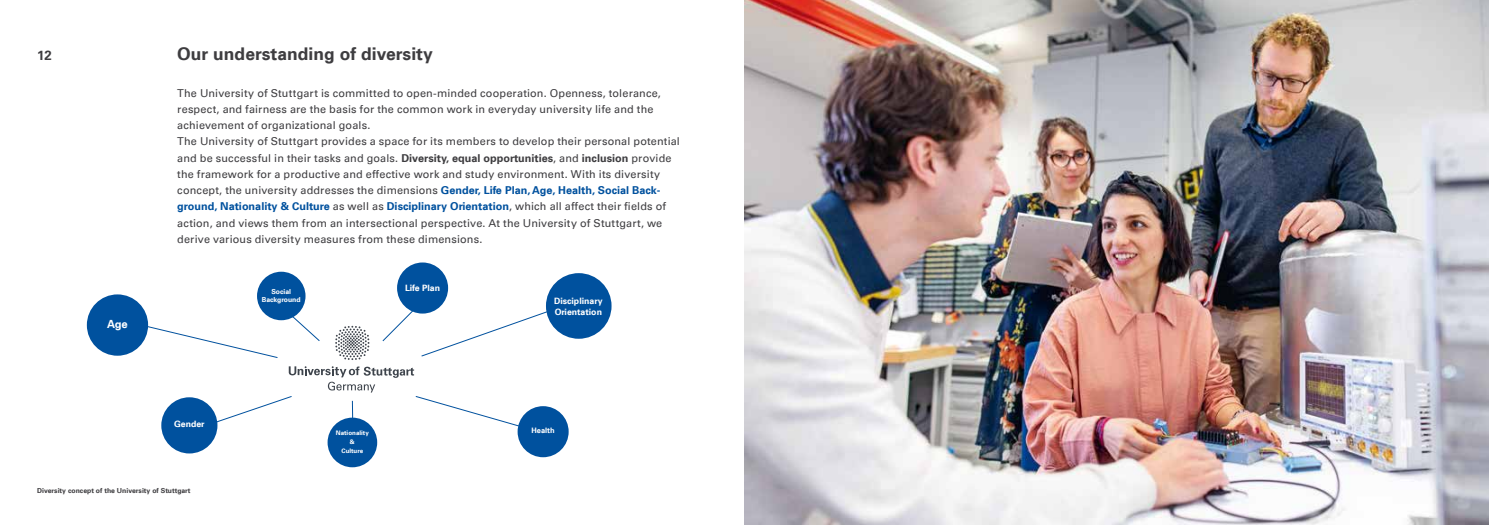
<style>
.page{position:relative;width:1489px;height:525px;background:#fff}
.page>*{position:absolute;margin:0;border:0;box-sizing:border-box;transform-origin:0 0}
.t1{font:17.5px "Universfor Uni S65 Bd";color:#3e3d40}
.t2{font:13.12px "Universfor Uni S65 Bd";color:#3e3d40}
.t3{font:11.25px "Universfor Uni S65 Bd";color:#fff}
.t4{font:10.88px/16.2px "Universfor Uni S55 Rm";letter-spacing:.015em;color:#3e3d40}
.t5{font:10.88px "Universfor Uni S65 Bd";color:#00519e}
.t6{font:8.75px/11.2px "Universfor Uni S65 Bd";color:#fff}
.t7{font:7.5px "Universfor Uni S65 Bd";color:#fff}
.t8{font:6.88px "Universfor Uni S65 Bd";color:#3e3d40}
.t9{font:6.88px/8.8px "Universfor Uni S65 Bd";color:#fff;text-align:center}
.t10{font:6.25px/8.8px "Universfor Uni S65 Bd";color:#fff;text-align:center}
.s1{font-family:"Universfor Uni S65 Bd"}
.s2{font-family:"Universfor Uni S65 Bd";color:#00519e}
.s3{font-family:"Universfor Uni S55 Rm";color:#3e3d40}
</style>
<div class="page">
<img style="left:744px;top:0;width:744px;height:524px">
<div style="left:161px;top:397px;width:56px;height:56px;background:#00519e;border-radius:50%"></div>
<div style="left:87px;top:294px;width:61px;height:61px;background:#00519e;border-radius:50%"></div>
<div style="left:257px;top:271px;width:48px;height:49px;background:#00519e;border-radius:50%"></div>
<div style="left:327px;top:417px;width:50px;height:50px;background:#00519e;border-radius:50%"></div>
<svg style="left:286px;top:310px;width:34px;height:31px"></svg>
<svg style="left:138px;top:323px;width:140px;height:35px"></svg>
<svg style="left:382px;top:304px;width:176px;height:53px"></svg>
<div style="left:517px;top:406px;width:51px;height:51px;background:#00519e;border-radius:50%"></div>
<div style="left:546px;top:273px;width:65px;height:65px;background:#00519e;border-radius:50%"></div>
<div style="left:397px;top:262px;width:51px;height:51px;background:#00519e;border-radius:50%"></div>
<svg style="left:335px;top:325px;width:34px;height:35px"></svg>
<svg style="left:210px;top:366px;width:323px;height:64px"></svg>
<p class="t2" style="left:37px;top:46px;width:16px">12</p>
<p class="t3" style="left:107px;top:315px;width:22px">Age</p>
<h1 class="t1" style="left:177px;top:42px;width:257px">Our understanding of diversity</h1>
<p class="t4" style="left:177px;top:84px;width:504px">The University of Stuttgart is committed to open-minded cooperation. Openness, tolerance, respect, and fairness are the basis for the common work in everyday university life and the achievement of organizational goals.<br>The University of Stuttgart provides a space for its members to develop their personal potential and be successful in their tasks and goals. <span class="s1">Diversity, equal opportunities</span>, and <span class="s1">inclusion</span> provide the framework for a productive and effective work and study environment. With its diversity concept, the university addresses the dimensions <span class="s2">Gender, Life Plan, Age, Health, Social Back-</span></p>
<p class="t5" style="left:177px;top:199px;width:490px">ground, Nationality &amp; Culture <span class="s3">as well as</span> Disciplinary Orientation<span class="s3">, which all affect their fields of</span></p>
<p class="t4" style="left:177px;top:214px;width:486px">action, and views them from an intersectional perspective. At the University of Stuttgart, we derive various diversity measures from these dimensions.</p>
<p class="t6" style="left:174px;top:418px;width:32px">Gender</p>
<p class="t9" style="left:262px;top:286px;width:40px">Social<br>Background</p>
<p class="t6" style="left:405px;top:281px;width:37px">Life Plan</p>
<p class="t10" style="left:336px;top:428px;width:34px">Nationality &amp;<br>Culture</p>
<p class="t6" style="left:554px;top:294px;width:50px">Disciplinary<br>Orientation</p>
<p class="t7" style="left:531px;top:425px;width:25px">Health</p>
<p class="t8" style="left:37px;top:485px;width:155px">Diversity concept of the University of Stuttgart</p>
</div>
